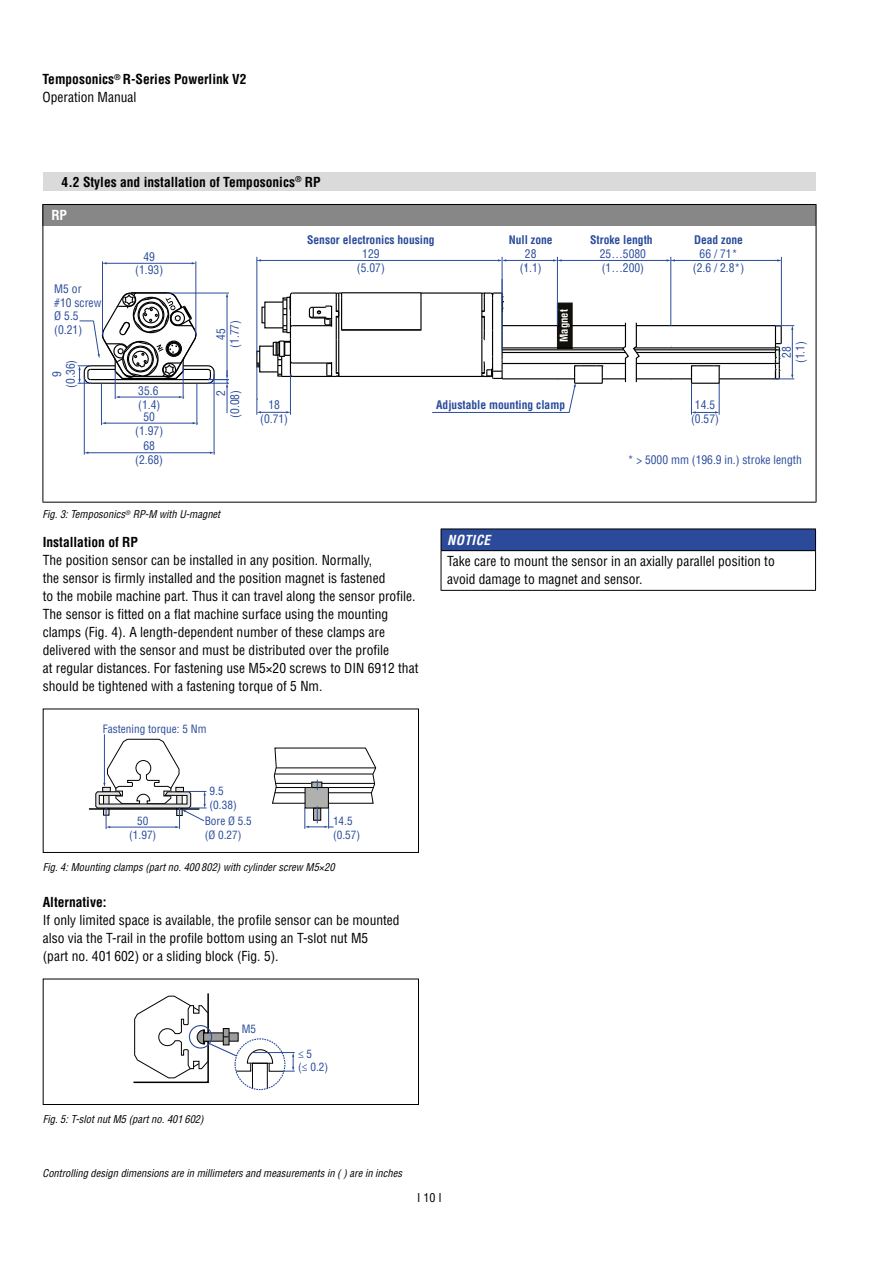
<style>
.page{position:relative;width:893px;height:1263px;background:#fff}
.page>*{position:absolute;margin:0;border:0;box-sizing:border-box;transform-origin:0 0}
.t1{font:condensed 13.5px/18px "Helvetica LT Std";color:#000}
.t2{font:700 condensed 13.5px/18px "Helvetica LT Std";color:#000}
.t3{font:italic 700 condensed 13.5px "Helvetica LT Std";letter-spacing:.03em;color:#fff}
.t4{font:700 condensed 13.5px "Helvetica LT Std";color:#fff}
.t5{font:condensed 12px "Helvetica LT Std";color:#000}
.t6{font:condensed 11.55px/13.8px "Helvetica LT Pro";color:#2a4b9b;text-align:center}
.t7{font:700 condensed 11.55px "Helvetica LT Pro";color:#2a4b9b}
.t8{font:condensed 11.25px/13.5px "Helvetica LT Std";color:#2a4b9b}
.t9{font:700 condensed 10.65px "Helvetica LT Pro";color:#fff}
.t10{font:italic condensed 10.5px "Helvetica LT Std";color:#000}
.s1{font-weight:400}
</style>
<div class="page">
<div style="left:43px;top:173px;width:773px;height:18px;background:#dadada"></div>
<div style="left:43px;top:204px;width:773px;height:22px;background:#878787"></div>
<hr style="left:43px;top:204px;width:773px;height:1px;background:#000">
<svg style="left:43px;top:205px;width:1px;height:21px"></svg>
<svg style="left:816px;top:205px;width:1px;height:21px"></svg>
<hr style="left:43px;top:226px;width:1px;height:276px;background:#000">
<hr style="left:816px;top:226px;width:1px;height:276px;background:#000">
<hr style="left:43px;top:502px;width:773px;height:1px;background:#000">
<hr style="left:421px;top:292px;width:61px;height:2px;background:#000">
<hr style="left:338px;top:339px;width:1px;height:33px;background:#000">
<hr style="left:339px;top:376px;width:143px;height:1px;background:#000">
<hr style="left:292px;top:376px;width:40px;height:1px;background:#000">
<hr style="left:292px;top:362px;width:40px;height:2px;background:#000">
<hr style="left:292px;top:292px;width:44px;height:2px;background:#000">
<hr style="left:292px;top:325px;width:40px;height:1px;background:#000">
<hr style="left:336px;top:339px;width:1px;height:33px;background:#000">
<svg style="left:326px;top:362px;width:13px;height:15px"></svg>
<hr style="left:420px;top:298px;width:2px;height:32px;background:#000">
<hr style="left:342px;top:292px;width:79px;height:1px;background:#000">
<hr style="left:719px;top:378px;width:56px;height:1px;background:#000">
<hr style="left:636px;top:378px;width:55px;height:1px;background:#000">
<hr style="left:635px;top:347px;width:140px;height:1px;background:#000">
<hr style="left:634px;top:349px;width:141px;height:1px;background:#000">
<hr style="left:636px;top:325px;width:139px;height:1px;background:#000">
<hr style="left:636px;top:352px;width:139px;height:1px;background:#000">
<hr style="left:636px;top:363px;width:139px;height:1px;background:#000">
<div style="left:691px;top:376px;width:29px;height:8px;border:1px solid #000"></div>
<svg style="left:691px;top:365px;width:29px;height:12px"></svg>
<svg style="left:308px;top:292px;width:34px;height:47px"></svg>
<hr style="left:342px;top:329px;width:79px;height:1px;background:#000">
<hr style="left:101px;top:383px;width:1px;height:42px;background:#2a4b9b">
<hr style="left:197px;top:383px;width:1px;height:42px;background:#2a4b9b">
<hr style="left:105px;top:423px;width:88px;height:1px;background:#2a4b9b">
<hr style="left:84px;top:377px;width:1px;height:78px;background:#2a4b9b">
<hr style="left:214px;top:374px;width:1px;height:81px;background:#2a4b9b">
<hr style="left:88px;top:452px;width:123px;height:1px;background:#2a4b9b">
<hr style="left:290px;top:374px;width:1px;height:41px;background:#2a4b9b">
<hr style="left:257px;top:366px;width:1px;height:49px;background:#2a4b9b">
<svg style="left:257px;top:411px;width:33px;height:2px"></svg>
<hr style="left:670px;top:257px;width:1px;height:69px;background:#2a4b9b">
<hr style="left:781px;top:257px;width:1px;height:69px;background:#2a4b9b">
<hr style="left:674px;top:260px;width:104px;height:1px;background:#2a4b9b">
<svg style="left:775px;top:325px;width:19px;height:55px"></svg>
<hr style="left:502px;top:257px;width:1px;height:93px;background:#2a4b9b">
<hr style="left:257px;top:257px;width:1px;height:97px;background:#2a4b9b">
<hr style="left:260px;top:260px;width:239px;height:1px;background:#2a4b9b">
<svg style="left:256px;top:292px;width:37px;height:86px"></svg>
<hr style="left:505px;top:260px;width:49px;height:1px;background:#2a4b9b">
<svg style="left:498px;top:259px;width:8px;height:3px"></svg>
<hr style="left:557px;top:257px;width:1px;height:68px;background:#2a4b9b">
<hr style="left:691px;top:383px;width:1px;height:32px;background:#2a4b9b">
<hr style="left:719px;top:383px;width:1px;height:32px;background:#2a4b9b">
<hr style="left:561px;top:260px;width:106px;height:1px;background:#2a4b9b">
<svg style="left:553px;top:259px;width:9px;height:3px"></svg>
<svg style="left:667px;top:259px;width:8px;height:3px"></svg>
<hr style="left:196px;top:261px;width:1px;height:74px;background:#2a4b9b">
<hr style="left:102px;top:261px;width:1px;height:74px;background:#2a4b9b">
<hr style="left:106px;top:263px;width:86px;height:1px;background:#2a4b9b">
<svg style="left:78px;top:292px;width:151px;height:121px"></svg>
<svg style="left:692px;top:411px;width:27px;height:3px"></svg>
<svg style="left:432px;top:279px;width:209px;height:134px"></svg>
<div style="left:441px;top:529px;width:374px;height:22px;background:#2c4a9a"></div>
<hr style="left:441px;top:551px;width:1px;height:39px;background:#000">
<hr style="left:815px;top:551px;width:1px;height:39px;background:#000">
<hr style="left:441px;top:590px;width:375px;height:1px;background:#000">
<hr style="left:441px;top:529px;width:375px;height:1px;background:#000">
<svg style="left:441px;top:529px;width:1px;height:21px"></svg>
<svg style="left:815px;top:529px;width:1px;height:21px"></svg>
<hr style="left:441px;top:550px;width:375px;height:1px;background:#000">
<div style="left:252px;top:1063px;width:16px;height:26px;border:1px solid #000"></div>
<svg style="left:133px;top:993px;width:162px;height:91px"></svg>
<div style="left:189px;top:1025px;width:23px;height:23px;border:1px solid #2a4b9b;border-radius:50%"></div>
<div style="left:43px;top:709px;width:376px;height:144px;border:1px solid #000"></div>
<div style="left:43px;top:979px;width:376px;height:126px;border:1px solid #000"></div>
<hr style="left:90px;top:808px;width:109px;height:2px;background:#000">
<svg style="left:272px;top:747px;width:105px;height:82px"></svg>
<hr style="left:104px;top:734px;width:1px;height:49px;background:#2a4b9b">
<svg style="left:95px;top:738px;width:112px;height:91px"></svg>
<p class="t2" style="left:43px;top:70px;width:205px">Temposonics<sup>®</sup> R-Series Powerlink V2<br><span class="s1">Operation Manual</span></p>
<p class="t2" style="left:62px;top:173px;width:261px">4.2 Styles and installation of Temposonics<sup>®</sup> RP</p>
<p class="t4" style="left:51px;top:207px;width:17px">RP</p>
<p class="t6" style="left:54px;top:282px;width:49px;text-align:left">M5 or #10 screw<br>Ø 5.5 (0.21)</p>
<p class="t6" style="left:50px;top:388px;width:29px;rotate:-90deg">9 (0.36)</p>
<p class="t6" style="left:135px;top:249px;width:29px">49 (1.93)</p>
<p class="t6" style="left:214px;top:348px;width:29px;rotate:-90deg">45 (1.77)</p>
<p class="t6" style="left:138px;top:384px;width:24px;text-align:left">35.6 (1.4)</p>
<p class="t6" style="left:214px;top:418px;width:29px;text-align:right;rotate:-90deg">2 (0.08)</p>
<p class="t6" style="left:268px;top:398px;width:13px">18</p>
<p class="t6" style="left:143px;top:410px;width:13px">50</p>
<p class="t6" style="left:260px;top:412px;width:29px">(0.71)</p>
<p class="t6" style="left:135px;top:424px;width:29px;line-height:14.2px">(1.97)<br>68 (2.68)</p>
<p class="t10" style="left:43px;top:508px;width:179px">Fig. 3: Temposonics<sup>®</sup> RP-M with U-magnet</p>
<p class="t7" style="left:307px;top:232px;width:129px">Sensor electronics housing</p>
<p class="t6" style="left:357px;top:246px;width:29px">129 (5.07)</p>
<p class="t7" style="left:509px;top:232px;width:45px">Null zone</p>
<p class="t6" style="left:520px;top:246px;width:24px">28 (1.1)</p>
<p class="t9" style="left:557px;top:342px;width:34px;rotate:-90deg">Magnet</p>
<p class="t7" style="left:436px;top:397px;width:130px">Adjustable mounting clamp</p>
<p class="t7" style="left:590px;top:232px;width:64px">Stroke length</p>
<p class="t6" style="left:600px;top:246px;width:48px;text-align:left">25…5080 (1…200)</p>
<p class="t7" style="left:694px;top:232px;width:51px">Dead zone</p>
<p class="t6" style="left:693px;top:246px;width:53px">66 / 71* (2.6 / 2.8*)</p>
<p class="t6" style="left:691px;top:398px;width:29px">14.5 (0.57)</p>
<p class="t6" style="left:780px;top:363px;width:24px;rotate:-90deg">28 (1.1)</p>
<p class="t6" style="left:628px;top:453px;width:176px">* &gt; 5000 mm (196.9 in.) stroke length</p>
<p class="t2" style="left:43px;top:533px;width:97px">Installation of RP</p>
<p class="t1" style="left:43px;top:551px;width:377px">The position sensor can be installed in any position. Normally,<br>the sensor is firmly installed and the position magnet is fastened<br>to the mobile machine part. Thus it can travel along the sensor profile.<br>The sensor is fitted on a flat machine surface using the mounting clamps (Fig. 4). A length-dependent number of these clamps are delivered with the sensor and must be distributed over the profile<br>at regular distances. For fastening use M5×20 screws to DIN 6912 that should be tightened with a fastening torque of 5 Nm.</p>
<p class="t8" style="left:103px;top:722px;width:105px">Fastening torque: 5 Nm</p>
<p class="t8" style="left:129px;top:814px;width:29px;text-align:center">50 (1.97)</p>
<p class="t8" style="left:210px;top:784px;width:29px">9.5 (0.38)</p>
<p class="t8" style="left:205px;top:814px;width:49px">Bore Ø 5.5 (Ø 0.27)</p>
<p class="t8" style="left:333px;top:814px;width:29px">14.5 (0.57)</p>
<p class="t10" style="left:43px;top:860px;width:293px">Fig. 4: Mounting clamps (part no. 400 802) with cylinder screw M5×20</p>
<p class="t2" style="left:43px;top:893px;width:65px">Alternative:</p>
<p class="t1" style="left:43px;top:911px;width:358px">If only limited space is available, the profile sensor can be mounted also via the T-rail in the profile bottom using an T-slot nut M5<br>(part no. 401 602) or a sliding block (Fig. 5).</p>
<p class="t10" style="left:43px;top:1112px;width:162px">Fig. 5: T-slot nut M5 (part no. 401 602)</p>
<p class="t8" style="left:242px;top:1021px;width:16px">M5</p>
<p class="t8" style="left:298px;top:1047px;width:32px">≤ 5<br>(≤ 0.2)</p>
<p class="t10" style="left:43px;top:1166px;width:361px">Controlling design dimensions are in millimeters and measurements in ( ) are in inches</p>
<p class="t3" style="left:447px;top:531px;width:45px">NOTICE</p>
<p class="t1" style="left:447px;top:552px;width:329px">Take care to mount the sensor in an axially parallel position to avoid damage to magnet and sensor.</p>
<p class="t5" style="left:417px;top:1190px;width:26px">I 10 I</p>
</div>
